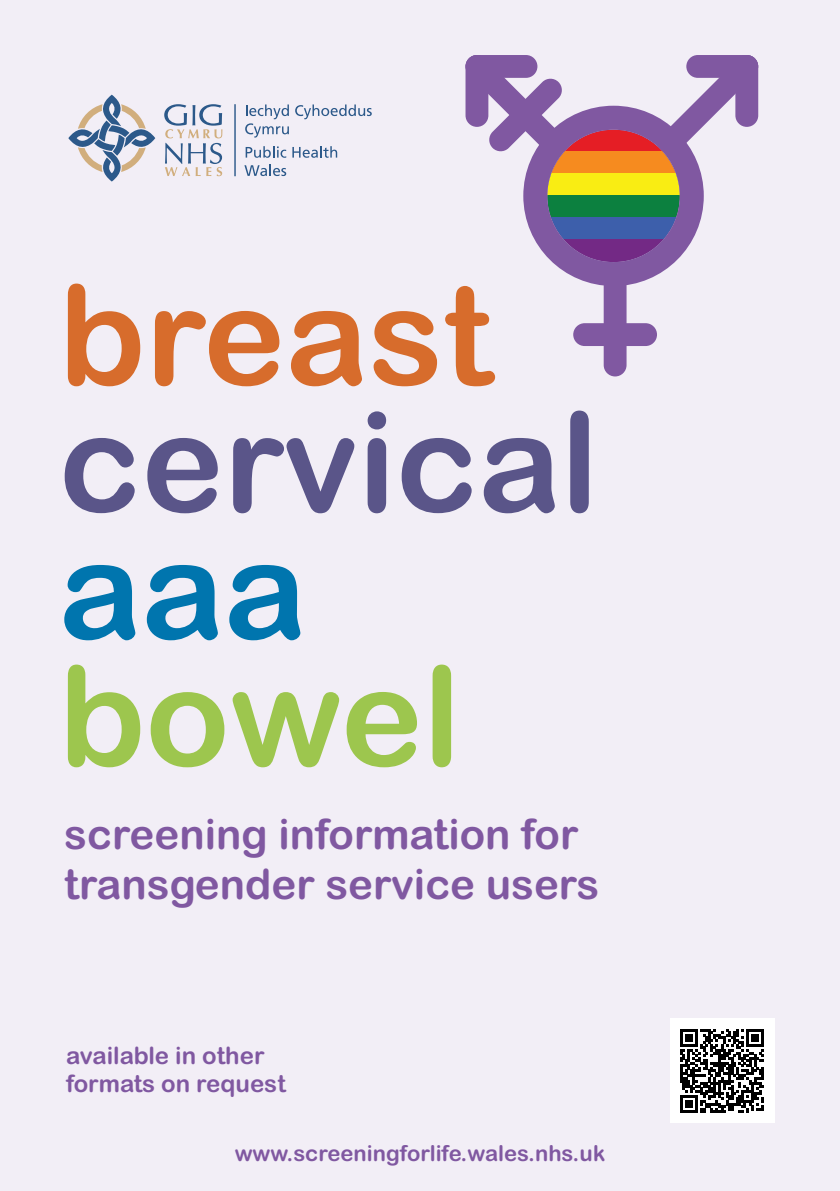
<style>
.page{position:relative;width:840px;height:1191px;background:#fff}
.page>*{position:absolute;margin:0;border:0;box-sizing:border-box;transform-origin:0 0}
.t1{font:138.8px "Arial Rounded MT Bold";color:#5a5589}
.t2{font:138.8px "Arial Rounded MT Bold";color:#d76c2c}
.t3{font:138.8px "Arial Rounded MT Bold";color:#9dc64e}
.t4{font:138.8px "Arial Rounded MT Bold";color:#0075ae}
.t5{font:42px/50.4px "Arial Rounded MT Bold";color:#8058a1}
.t6{font:24px/28.8px "Arial Rounded MT Bold";color:#8058a1}
.t7{font:22px "Arial Rounded MT Bold";color:#8058a1}
</style>
<div class="page">
<div style="left:0;top:0;width:839px;height:1191px;background:#f2eef6"></div>
<div style="left:603px;top:275px;width:23px;height:101px;background:#8058a1;border-radius:11px"></div>
<div style="left:573px;top:323px;width:83px;height:23px;background:#8058a1;border-radius:11px"></div>
<svg style="left:465px;top:55px;width:293px;height:231px"></svg>
<svg style="left:295px;top:104px;width:76px;height:15px"></svg>
<svg style="left:245px;top:104px;width:44px;height:34px"></svg>
<svg style="left:245px;top:146px;width:41px;height:12px"></svg>
<svg style="left:292px;top:146px;width:45px;height:12px"></svg>
<svg style="left:244px;top:164px;width:42px;height:12px"></svg>
<hr style="left:234px;top:104px;width:1px;height:72px;background:#2c598a">
<svg style="left:68px;top:95px;width:87px;height:87px"></svg>
<svg style="left:164px;top:104px;width:58px;height:72px"></svg>
<div style="left:669px;top:1018px;width:104px;height:105px;background:#fff"></div>
<svg style="left:680px;top:1029px;width:83px;height:84px"></svg>
<h1 class="t2" style="left:59px;top:255px;width:435px">breast</h1>
<h1 class="t1" style="left:59px;top:382px;width:541px">cervical</h1>
<h1 class="t4" style="left:59px;top:509px;width:249px">aaa</h1>
<h1 class="t3" style="left:59px;top:636px;width:403px">bowel</h1>
<p class="t5" style="left:64px;top:809px;width:536px">screening information for transgender service users</p>
<p class="t6" style="left:66px;top:1040px;width:221px">available in other formats on request</p>
<p class="t7" style="left:234px;top:1140px;width:372px">www.screeningforlife.wales.nhs.uk</p>
</div>
